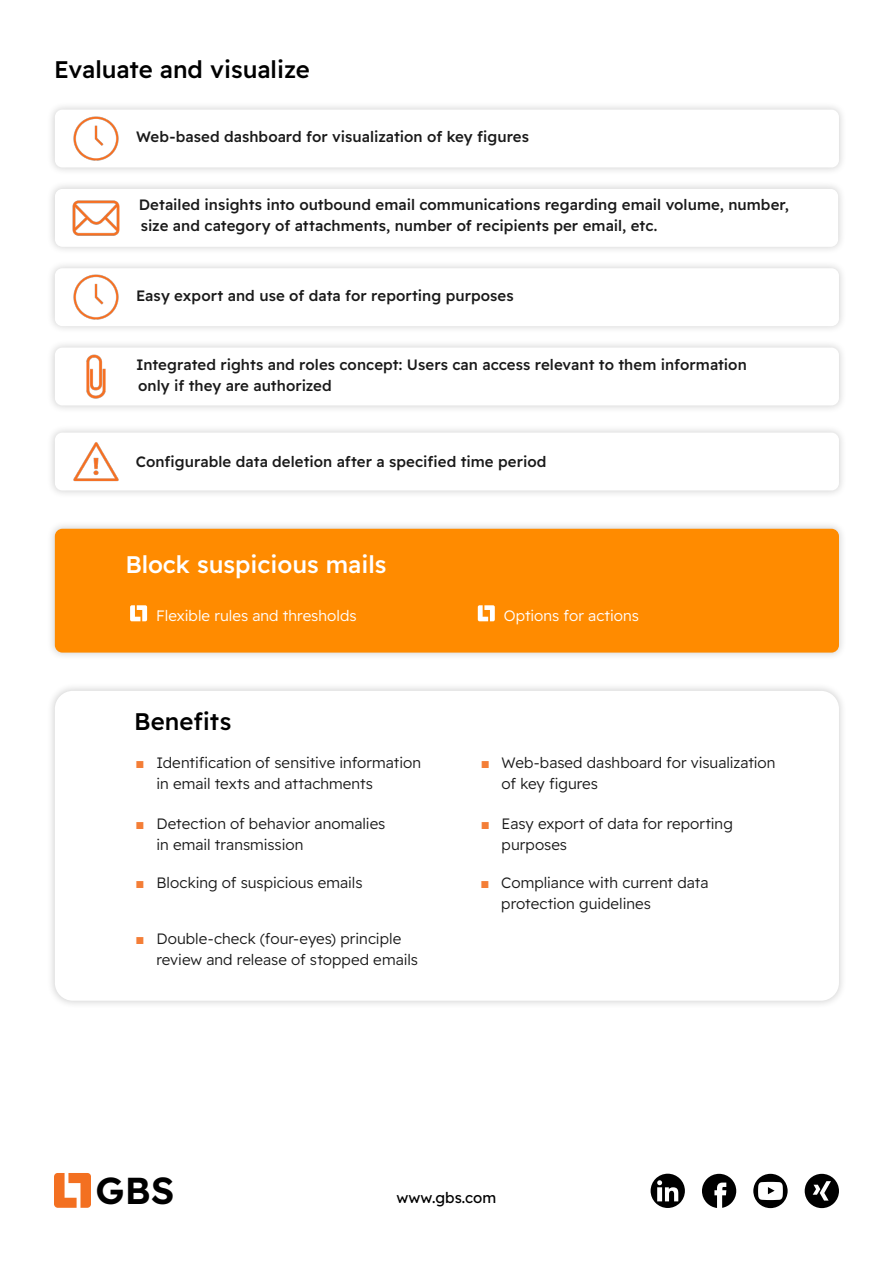
<style>
.page{position:relative;width:893px;height:1263px;background:#fff}
.page>*{position:absolute;margin:0;border:0;box-sizing:border-box;transform-origin:0 0}
.t1{font:600 37.5px "Readex Pro";color:#000}
.t2{font:500 24px "Readex Pro";color:#000}
.t3{font:500 24px "Readex Pro";color:#fff}
.t4{font:500 15px/21px "Readex Pro";letter-spacing:.005em;color:#1a1a1a}
.t5{font:300 15px/21px "Readex Pro";color:#1a1a1a}
.t6{font:300 15px "Readex Pro";color:#fff}
.t7{font:15px "Readex Pro";color:#000}
.s1{font-family:"Arial";font-weight:700;color:#f47e37}
</style>
<div class="page">
<svg style="left:54px;top:1173px;width:37px;height:35px"></svg>
<svg style="left:651px;top:1174px;width:34px;height:34px"></svg>
<svg style="left:753px;top:1174px;width:35px;height:34px"></svg>
<svg style="left:702px;top:1174px;width:34px;height:34px"></svg>
<svg style="left:805px;top:1174px;width:34px;height:34px"></svg>
<div style="left:46px;top:521px;width:801px;height:139px;background:#000;opacity:.2"></div>
<div style="left:55px;top:529px;width:784px;height:124px;background:#ff8b00;border-radius:8px"></div>
<div style="left:46px;top:683px;width:801px;height:326px;background:#000;opacity:.2"></div>
<div style="left:55px;top:691px;width:784px;height:310px;background:#fff;border-radius:18px"></div>
<div style="left:46px;top:102px;width:801px;height:73px;background:#f3f3f3"></div>
<div style="left:55px;top:110px;width:784px;height:57px;background:#fff;border-radius:8px"></div>
<div style="left:46px;top:260px;width:801px;height:74px;background:#000;opacity:.2"></div>
<div style="left:55px;top:268px;width:784px;height:58px;background:#fff;border-radius:8px"></div>
<div style="left:46px;top:339px;width:801px;height:74px;background:#f3f3f3"></div>
<div style="left:55px;top:348px;width:784px;height:57px;background:#fff;border-radius:8px"></div>
<div style="left:46px;top:424px;width:801px;height:74px;background:#f3f3f3"></div>
<div style="left:55px;top:433px;width:784px;height:57px;background:#fff;border-radius:8px"></div>
<div style="left:47px;top:181px;width:799px;height:74px;background:#000;opacity:.2"></div>
<div style="left:55px;top:189px;width:783px;height:58px;background:#fff;border-radius:8px"></div>
<img style="left:73px;top:116px;width:46px;height:45px">
<img style="left:73px;top:274px;width:46px;height:46px">
<img style="left:73px;top:200px;width:46px;height:36px">
<img style="left:86px;top:354px;width:20px;height:45px">
<img style="left:73px;top:442px;width:46px;height:40px">
<svg style="left:130px;top:605px;width:17px;height:16px"></svg>
<svg style="left:478px;top:605px;width:17px;height:16px"></svg>
<h2 class="t2" style="left:54px;top:56px;width:258px">Evaluate and visualize</h2>
<p class="t4" style="left:136px;top:127px;width:394px">Web-based dashboard for visualization of key figures</p>
<p class="t4" style="left:139px;top:194px;width:652px">Detailed insights into outbound email communications regarding email volume, number, size and category of attachments, number of recipients per email, etc.</p>
<p class="t4" style="left:136px;top:285px;width:379px">Easy export and use of data for reporting purposes</p>
<p class="t4" style="left:136px;top:354px;width:612px">Integrated rights and roles concept: Users can access relevant to them information only if they are authorized</p>
<p class="t4" style="left:136px;top:451px;width:412px">Configurable data deletion after a specified time period</p>
<h2 class="t3" style="left:125px;top:551px;width:263px">Block suspicious mails</h2>
<p class="t6" style="left:156px;top:607px;width:202px">Flexible rules and thresholds</p>
<p class="t6" style="left:504px;top:607px;width:137px">Options for actions</p>
<h2 class="t2" style="left:134px;top:708px;width:99px">Benefits</h2>
<p class="t5" style="left:156px;top:752px;width:266px;text-indent:-21px"><span class="s1">■</span> Identification of sensitive information in email texts and attachments</p>
<p class="t5" style="left:156px;top:813px;width:230px;text-indent:-21px"><span class="s1">■</span> Detection of behavior anomalies in email transmission</p>
<p class="t5" style="left:502px;top:813px;width:233px;text-indent:-21px"><span class="s1">■</span> Easy export of data for reporting purposes</p>
<p class="t5" style="left:502px;top:752px;width:275px;text-indent:-21px"><span class="s1">■</span> Web-based dashboard for visualization of key figures</p>
<p class="t5" style="left:136px;top:872px;width:229px"><span class="s1">■</span> Blocking of suspicious emails</p>
<p class="t5" style="left:501px;top:872px;width:209px;text-indent:-21px"><span class="s1">■</span> Compliance with current data protection guidelines</p>
<p class="t5" style="left:156px;top:928px;width:263px;text-indent:-21px"><span class="s1">■</span> Double-check (four-eyes) principle review and release of stopped emails</p>
<h1 class="t1" style="left:96px;top:1169px;width:80px">GBS</h1>
<p class="t7" style="left:397px;top:1189px;width:101px">www.gbs.com</p>
</div>
